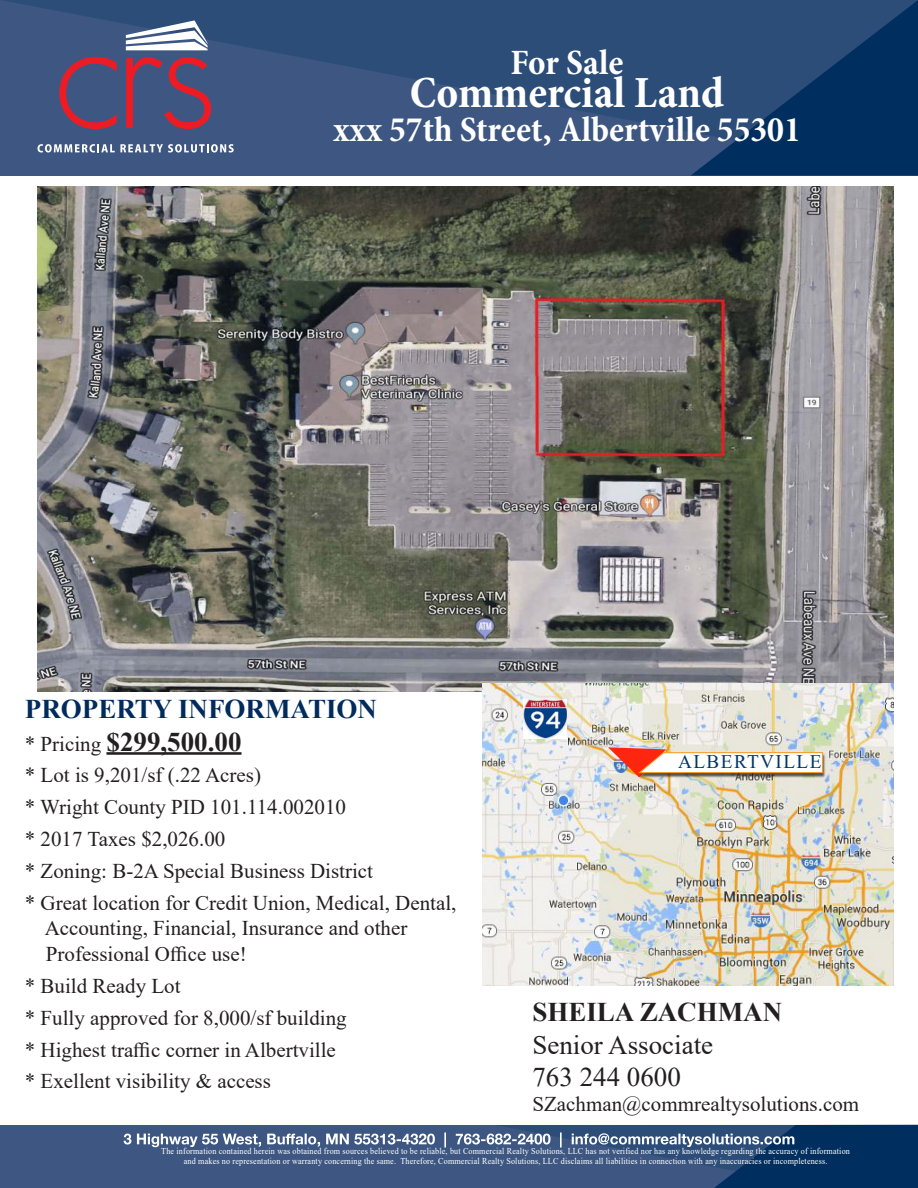
<style>
.page{position:relative;width:918px;height:1188px;background:#fff}
.page>*{position:absolute;margin:0;border:0;box-sizing:border-box;transform-origin:0 0}
.t1{font:700 condensed 45px "Minion Pro";color:#fff}
.t2{font:700 condensed 36px "Minion Pro";color:#fff}
.t3{font:700 27px/32.4px "Times New Roman";color:#002b5c}
.t4{font:27px/32.4px "Times New Roman";color:#231f20}
.t5{font:700 27px "Times New Roman";color:#231f20}
.t6{font:21px/32px "Times New Roman";color:#231f20}
.t7{font:19.2px "Times New Roman";letter-spacing:.075em;color:#003768}
.t8{font:9px/10.5px "Times New Roman";letter-spacing:.02em;color:#fff;text-align:center;scale:.9 1}
.s1{font-weight:400;font-size:21px;color:#231f20}
.s2{color:#231f20}
</style>
<div class="page">
<div style="left:0;top:1125px;width:918px;height:63px;background:#3d5782"></div>
<svg style="left:0;top:0;width:918px;height:175px;background:#2d4d79"></svg>
<svg style="left:126px;top:20px;width:82px;height:30px"></svg>
<svg style="left:37px;top:144px;width:197px;height:9px"></svg>
<svg style="left:59px;top:57px;width:58px;height:72px;background:#67486b"></svg>
<svg style="left:126px;top:57px;width:85px;height:72px;background:#6e4667"></svg>
<svg style="left:124px;top:1125px;width:794px;height:63px"></svg>
<hr style="left:107px;top:752px;width:135px;height:3px;background:#231f20">
<img style="left:37px;top:186px;width:856px;height:505px">
<img style="left:483px;top:683px;width:410px;height:302px">
<div style="left:638px;top:753px;width:188px;height:25px;background:#231f20;opacity:.75"></div>
<img style="left:608px;top:747px;width:215px;height:30px">
<img style="left:524px;top:700px;width:43px;height:39px">
<h2 class="t2" style="left:510px;top:48px;width:115px">For Sale</h2>
<h1 class="t1" style="left:410px;top:76px;width:316px">Commercial Land</h1>
<h2 class="t2" style="left:333px;top:116px;width:469px">xxx 57th Street, Albertville 55301</h2>
<p class="t3" style="left:25px;top:696px;width:354px">PROPERTY INFORMATION <span class="s1">* Pricing</span> <span class="s2">$299,500.00</span></p>
<p class="t6" style="left:25px;top:761px;width:433px">* Lot is 9,201/sf (.22 Acres)<br>* Wright County PID 101.114.002010<br>* 2017 Taxes $2,026.00<br>* Zoning: B-2A Special Business District<br>* Great location for Credit Union, Medical, Dental,</p>
<p class="t6" style="left:45px;top:918px;width:364px;line-height:25.2px">Accounting, Financial, Insurance and other<br>Professional Office use!</p>
<p class="t6" style="left:25px;top:971px;width:323px">* Build Ready Lot<br>* Fully approved for 8,000/sf building * Highest traffic corner in Albertville * Exellent visibility &amp; access</p>
<p class="t7" style="left:678px;top:754px;width:145px">ALBERTVILLE</p>
<p class="t5" style="left:532px;top:1003px;width:251px">SHEILA ZACHMAN</p>
<p class="t4" style="left:532px;top:1031px;width:182px">Senior Associate<br>763 244 0600</p>
<p class="t6" style="left:532px;top:1090px;width:328px">SZachman@commrealtysolutions.com</p>
<p class="t8" style="left:161px;top:1146px;width:767px">The information contained herein was obtained from sources believed to be reliable, but Commercial Realty Solutions, LLC has not verified nor has any knowledge regarding the accuracy of information and makes no representation or warranty concerning the same. Therefore, Commercial Realty Solutions, LLC disclaims all liabilities in connection with any inaccuracies or incompleteness.</p>
</div>
